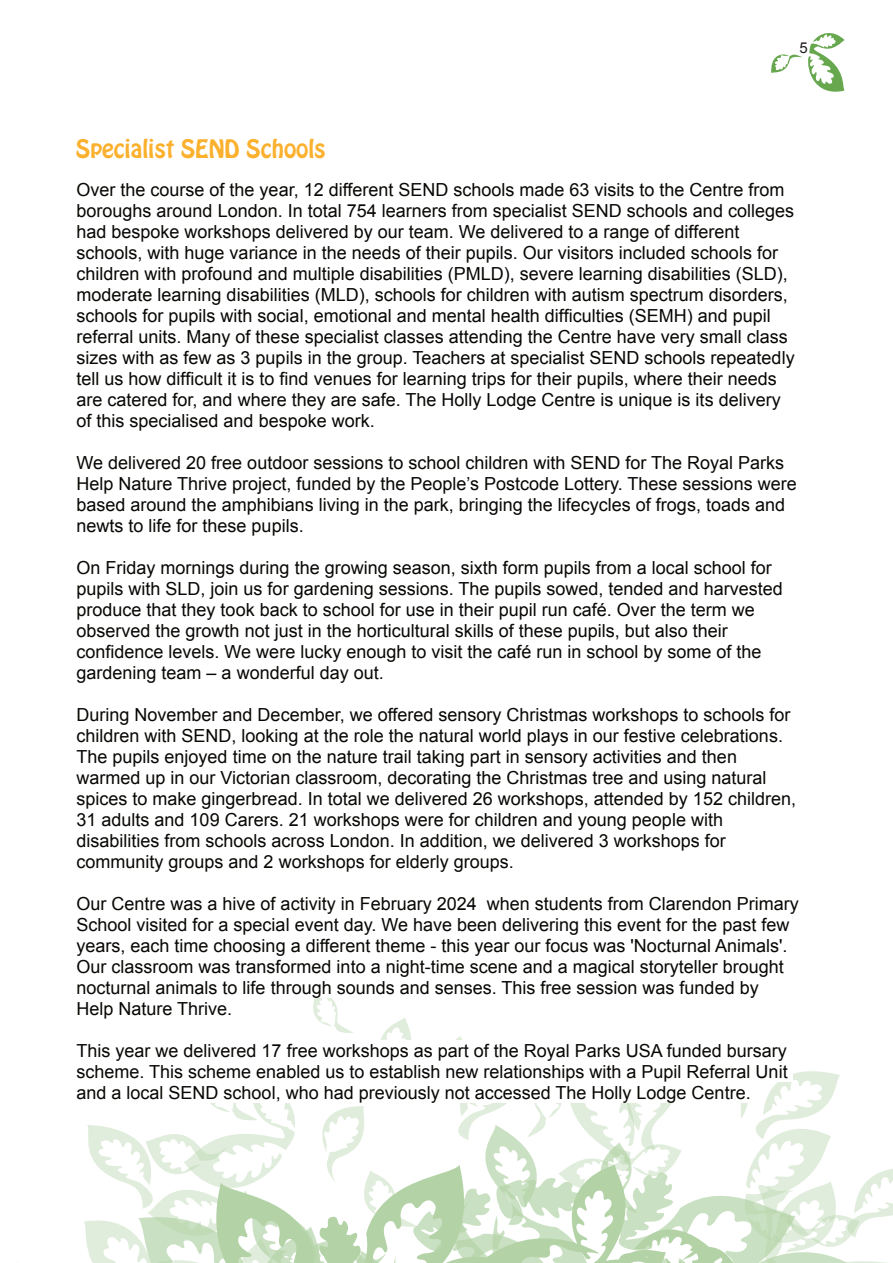
<style>
.page{position:relative;width:893px;height:1263px;background:#fff}
.page>*{position:absolute;margin:0;border:0;box-sizing:border-box;transform-origin:0 0}
.t1{font:22.5px "Hobo Std";color:#fbb12e}
.t2{font:18px/21px "Arial";color:#080704}
.t3{font:15px "Arial";color:#231f20}
</style>
<div class="page">
<svg style="left:84px;top:998px;width:809px;height:265px"></svg>
<svg style="left:771px;top:33px;width:74px;height:59px"></svg>
<div style="left:77px;top:999px;width:155px;height:20px;background:#fff"></div>
<div style="left:77px;top:1041px;width:715px;height:20px;background:#fff"></div>
<div style="left:77px;top:1062px;width:716px;height:20px;background:#fff"></div>
<div style="left:77px;top:1083px;width:674px;height:20px;background:#fff"></div>
<p class="t3" style="left:800px;top:43px;width:10px">5</p>
<p class="t1" style="left:76px;top:139px;width:252px">Specialist SEND Schools</p>
<p class="t2" style="left:77px;top:181px;width:720px">Over the course of the year, 12 different SEND schools made 63 visits to the Centre from boroughs around London. In total 754 learners from specialist SEND schools and colleges had bespoke workshops delivered by our team. We delivered to a range of different schools, with huge variance in the needs of their pupils. Our visitors included schools for children with profound and multiple disabilities (PMLD), severe learning disabilities (SLD), moderate learning disabilities (MLD), schools for children with autism spectrum disorders, schools for pupils with social, emotional and mental health difficulties (SEMH) and pupil referral units. Many of these specialist classes attending the Centre have very small class sizes with as few as 3 pupils in the group. Teachers at specialist SEND schools repeatedly tell us how difficult it is to find venues for learning trips for their pupils, where their needs are catered for, and where they are safe. The Holly Lodge Centre is unique is its delivery of this specialised and bespoke work.</p>
<p class="t2" style="left:77px;top:454px;width:722px">We delivered 20 free outdoor sessions to school children with SEND for The Royal Parks Help Nature Thrive project, funded by the People’s Postcode Lottery. These sessions were based around the amphibians living in the park, bringing the lifecycles of frogs, toads and newts to life for these pupils.</p>
<p class="t2" style="left:77px;top:559px;width:708px">On Friday mornings during the growing season, sixth form pupils from a local school for pupils with SLD, join us for gardening sessions. The pupils sowed, tended and harvested produce that they took back to school for use in their pupil run café. Over the term we observed the growth not just in the horticultural skills of these pupils, but also their confidence levels. We were lucky enough to visit the café run in school by some of the gardening team – a wonderful day out.</p>
<p class="t2" style="left:77px;top:706px;width:721px">During November and December, we offered sensory Christmas workshops to schools for children with SEND, looking at the role the natural world plays in our festive celebrations.<br>The pupils enjoyed time on the nature trail taking part in sensory activities and then warmed up in our Victorian classroom, decorating the Christmas tree and using natural spices to make gingerbread. In total we delivered 26 workshops, attended by 152 children, 31 adults and 109 Carers. 21 workshops were for children and young people with disabilities from schools across London. In addition, we delivered 3 workshops for community groups and 2 workshops for elderly groups.</p>
<p class="t2" style="left:77px;top:895px;width:724px">Our Centre was a hive of activity in February 2024 when students from Clarendon Primary School visited for a special event day. We have been delivering this event for the past few years, each time choosing a different theme - this year our focus was 'Nocturnal Animals'.<br>Our classroom was transformed into a night-time scene and a magical storyteller brought nocturnal animals to life through sounds and senses. This free session was funded by Help Nature Thrive.</p>
<p class="t2" style="left:77px;top:1042px;width:713px;text-align:justify">This year we delivered 17 free workshops as part of the Royal Parks USA funded bursary scheme. This scheme enabled us to establish new relationships with a Pupil Referral Unit and a local SEND school, who had previously not accessed The Holly Lodge Centre.</p>
</div>
